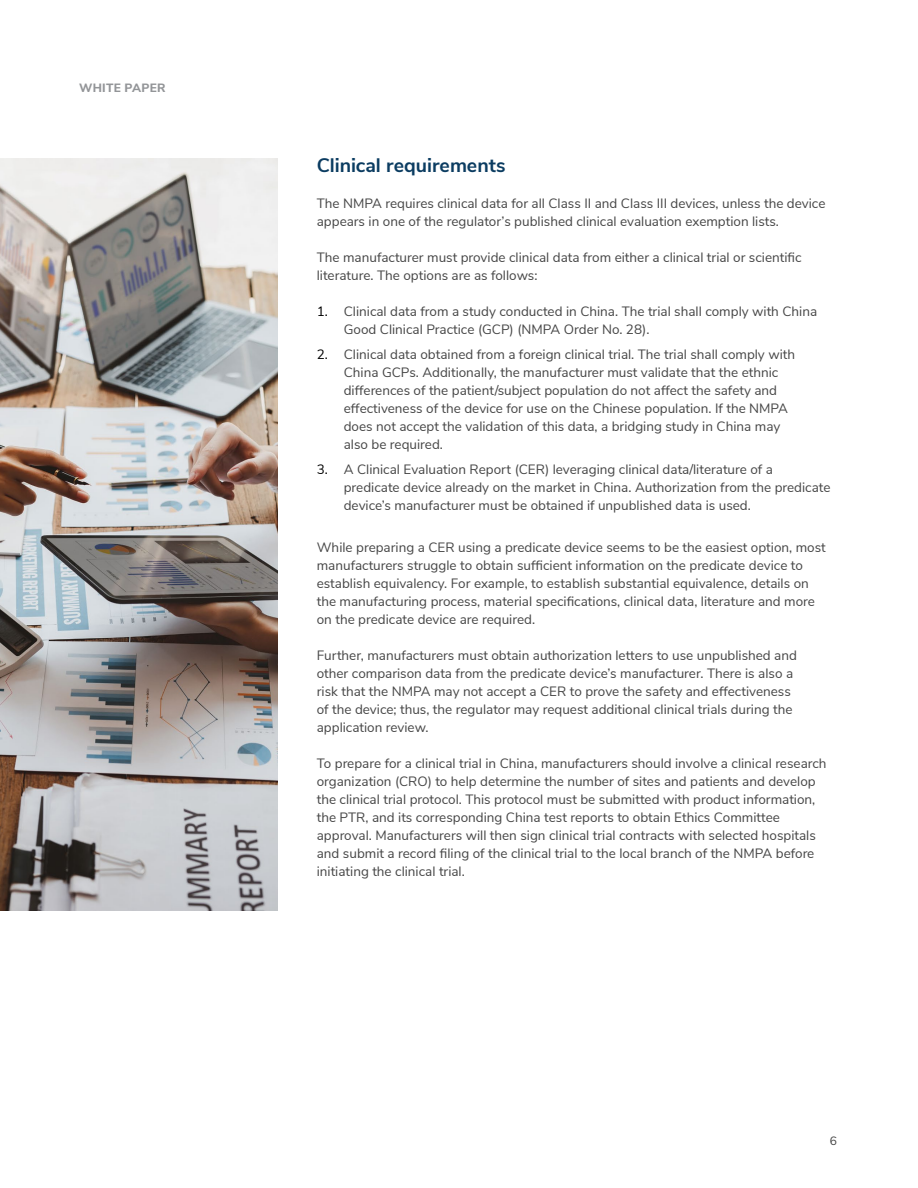
<style>
.page{position:relative;width:918px;height:1188px;background:#fff}
.page>*{position:absolute;margin:0;border:0;box-sizing:border-box;transform-origin:0 0}
.t1{font:700 19.5px "Nunito Sans";color:#0b3c61}
.t2{font:13.5px/18px "Nunito Sans";color:#454545}
.t3{font:800 12px "Nunito Sans";letter-spacing:.025em;color:#939598}
.t4{font:12px "Nunito Sans";color:#454545}
.s1{color:#000}
</style>
<div class="page">
<img style="left:0;top:158px;width:277px;height:753px">
<p class="t3" style="left:79px;top:79px;width:88px">WHITE PAPER</p>
<h1 class="t1" style="left:317px;top:151px;width:190px">Clinical requirements</h1>
<p class="t2" style="left:317px;top:194px;width:510px">The NMPA requires clinical data for all Class II and Class III devices, unless the device appears in one of the regulator’s published clinical evaluation exemption lists.</p>
<p class="t2" style="left:317px;top:248px;width:486px">The manufacturer must provide clinical data from either a clinical trial or scientific literature. The options are as follows:</p>
<p class="t2" style="left:344px;top:302px;width:475px;text-indent:-27px"><span class="s1">1.</span> Clinical data from a study conducted in China. The trial shall comply with China<br>Good Clinical Practice (GCP) (NMPA Order No. 28).</p>
<p class="t2" style="left:344px;top:344px;width:453px;text-indent:-27px"><span class="s1">2.</span> Clinical data obtained from a foreign clinical trial. The trial shall comply with China GCPs. Additionally, the manufacturer must validate that the ethnic differences of the patient/subject population do not affect the safety and effectiveness of the device for use on the Chinese population. If the NMPA does not accept the validation of this data, a bridging study in China may also be required.</p>
<p class="t2" style="left:344px;top:459px;width:488px;text-indent:-27px"><span class="s1">3.</span> A Clinical Evaluation Report (CER) leveraging clinical data/literature of a predicate device already on the market in China. Authorization from the predicate device’s manufacturer must be obtained if unpublished data is used.</p>
<p class="t2" style="left:317px;top:538px;width:510px">While preparing a CER using a predicate device seems to be the easiest option, most manufacturers struggle to obtain sufficient information on the predicate device to establish equivalency. For example, to establish substantial equivalence, details on the manufacturing process, material specifications, clinical data, literature and more on the predicate device are required.</p>
<p class="t2" style="left:317px;top:646px;width:482px">Further, manufacturers must obtain authorization letters to use unpublished and other comparison data from the predicate device’s manufacturer. There is also a risk that the NMPA may not accept a CER to prove the safety and effectiveness of the device; thus, the regulator may request additional clinical trials during the application review.</p>
<p class="t2" style="left:317px;top:754px;width:511px">To prepare for a clinical trial in China, manufacturers should involve a clinical research organization (CRO) to help determine the number of sites and patients and develop the clinical trial protocol. This protocol must be submitted with product information, the PTR, and its corresponding China test reports to obtain Ethics Committee approval. Manufacturers will then sign clinical trial contracts with selected hospitals and submit a record filing of the clinical trial to the local branch of the NMPA before initiating the clinical trial.</p>
<p class="t4" style="left:830px;top:1133px;width:9px">6</p>
</div>
